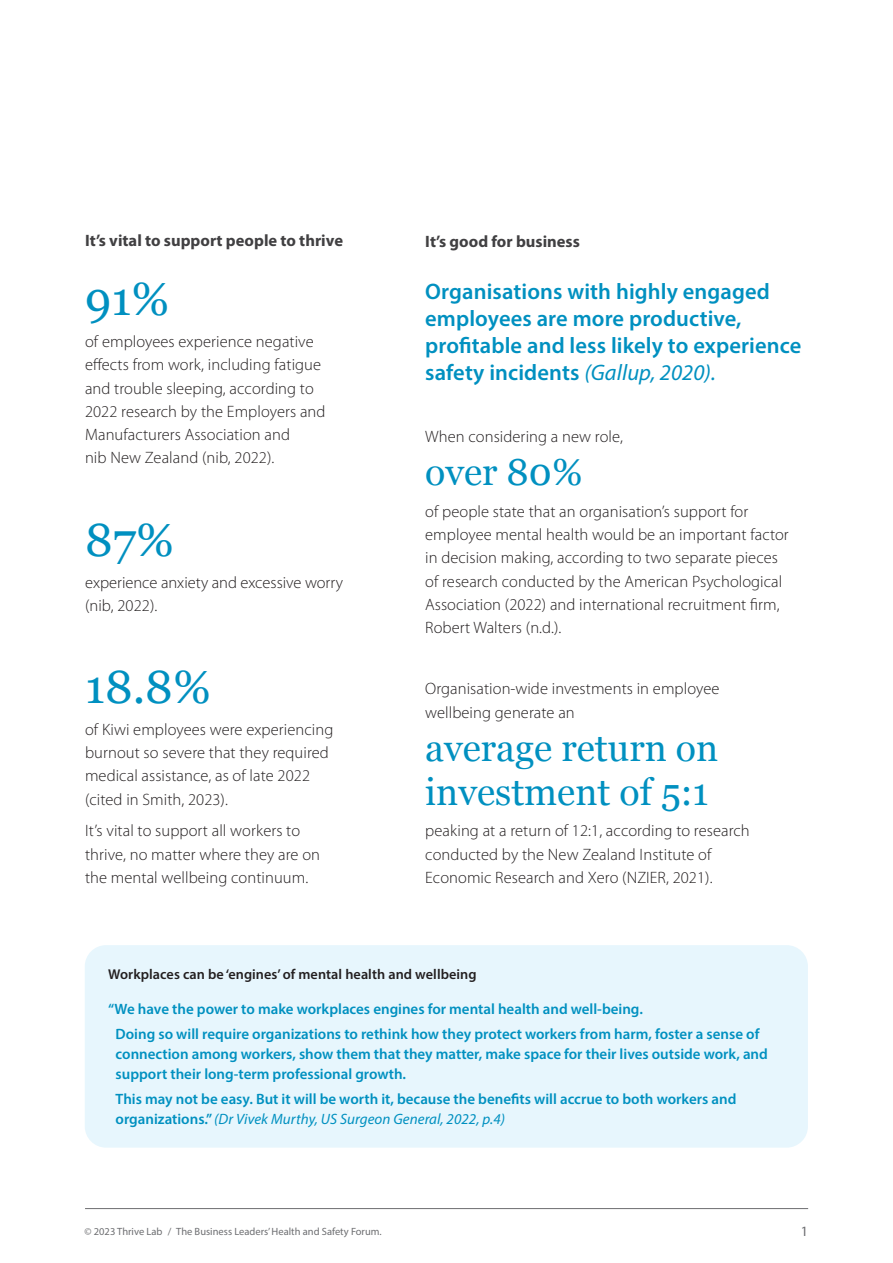
<style>
.page{position:relative;width:893px;height:1263px;background:#fff}
.page>*{position:absolute;margin:0;border:0;box-sizing:border-box;transform-origin:0 0}
.Stat__large{font:46.5px "Georgia";color:#0090c0}
.Stat{font:37.5px/43.5px "Georgia";color:#0090c0}
.H2{font:600 22.5px/27px "Myriad Pro";letter-spacing:.005em;color:#0090c0}
.Stat_body{font:300 16.5px/23.2px "Myriad Pro";letter-spacing:.005em;color:#231f20}
.H3{font:700 16.5px "Myriad Pro";color:#414042}
.Quote{font:600 15px/19.5px "Myriad Pro";color:#0090c0}
.H4{font:600 14.25px "Myriad Pro";letter-spacing:.005em;color:#231f20}
.t1{font:14.25px "Myriad Pro";color:#6d6e71}
.t2{font:10.5px "Myriad Pro";color:#6d6e71}
.s1{font-weight:400;font-style:italic}
</style>
<div class="page">
<hr style="left:85px;top:1208px;width:723px;height:1px;background:#6d6e71">
<div style="left:85px;top:945px;width:723px;height:202px;background:#e7f6fd;border-radius:21px"></div>
<p class="H3" style="left:85px;top:230px;width:259px">It’s vital to support people to thrive</p>
<p class="Stat__large" style="left:85px;top:265px;width:86px">91%</p>
<p class="Stat_body" style="left:85px;top:330px;width:242px">of employees experience negative effects from work, including fatigue and trouble sleeping, according to 2022 research by the Employers and Manufacturers Association and<br>nib New Zealand (nib, 2022).</p>
<p class="Stat__large" style="left:85px;top:506px;width:91px">87%</p>
<p class="Stat_body" style="left:85px;top:571px;width:259px">experience anxiety and excessive worry (nib, 2022).</p>
<p class="Stat__large" style="left:85px;top:653px;width:127px">18.8%</p>
<p class="Stat_body" style="left:85px;top:718px;width:250px">of Kiwi employees were experiencing burnout so severe that they required medical assistance, as of late 2022 (cited in Smith, 2023).</p>
<p class="Stat_body" style="left:85px;top:820px;width:237px">It’s vital to support all workers to thrive, no matter where they are on the mental wellbeing continuum.</p>
<p class="H3" style="left:425px;top:230px;width:156px">It’s good for business</p>
<p class="H2" style="left:425px;top:278px;width:378px">Organisations with highly engaged employees are more productive, profitable and less likely to experience safety incidents <span class="s1">(Gallup, 2020).</span></p>
<p class="Stat_body" style="left:425px;top:425px;width:199px">When considering a new role,</p>
<p class="Stat" style="left:425px;top:449px;width:159px">over 80%</p>
<p class="Stat_body" style="left:425px;top:500px;width:365px">of people state that an organisation’s support for employee mental health would be an important factor in decision making, according to two separate pieces of research conducted by the American Psychological Association (2022) and international recruitment firm, Robert Walters (n.d.).</p>
<p class="Stat_body" style="left:425px;top:678px;width:296px">Organisation-wide investments in employee wellbeing generate an</p>
<p class="Stat" style="left:425px;top:725px;width:295px">average return on investment of 5:1</p>
<p class="Stat_body" style="left:425px;top:820px;width:326px">peaking at a return of 12:1, according to research conducted by the New Zealand Institute of<br>Economic Research and Xero (NZIER, 2021).</p>
<p class="H4" style="left:108px;top:965px;width:370px">Workplaces can be ‘engines’ of mental health and wellbeing</p>
<p class="Quote" style="left:108px;top:998px;width:536px">“We have the power to make workplaces engines for mental health and well-being.</p>
<p class="Quote" style="left:116px;top:1024px;width:654px">Doing so will require organizations to rethink how they protect workers from harm, foster a sense of connection among workers, show them that they matter, make space for their lives outside work, and support their long-term professional growth.</p>
<p class="Quote" style="left:116px;top:1089px;width:622px">This may not be easy. But it will be worth it, because the benefits will accrue to both workers and organizations.” <span class="s1">(Dr Vivek Murthy, US Surgeon General, 2022, p.4)</span></p>
<p class="t2" style="left:85px;top:1225px;width:299px">© 2023 Thrive Lab / The Business Leaders’ Health and Safety Forum.</p>
<p class="t1" style="left:801px;top:1222px;width:9px">1</p>
</div>
